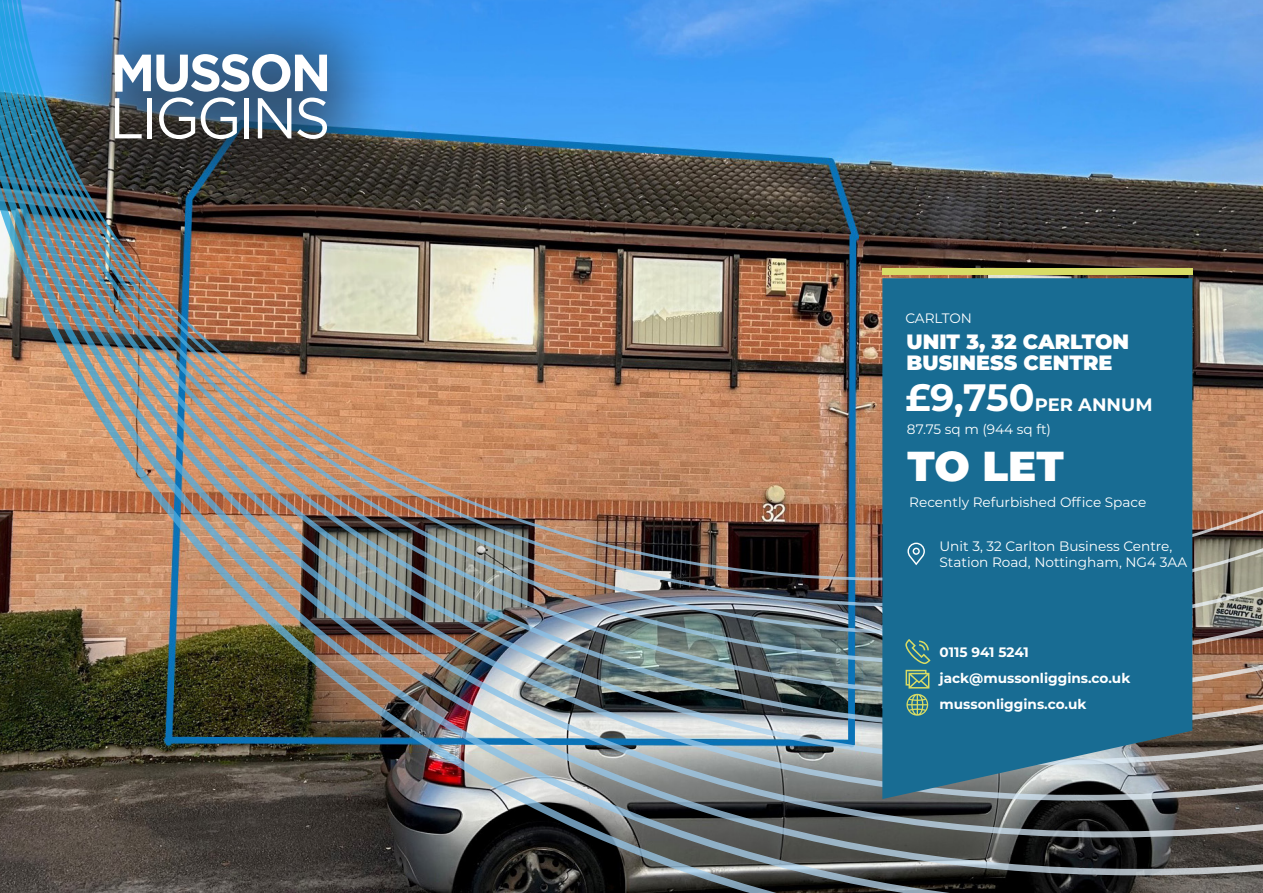
<style>
.page{position:relative;width:1263px;height:893px;background:#fff}
.page>*{position:absolute;margin:0;border:0;box-sizing:border-box;transform-origin:0 0}
.t1{font:900 41.85px "Montserrat";color:#fff}
.t2{font:900 20.7px/20.7px "Montserrat";color:#fff}
.t3{font:700 18px "Montserrat";color:#fff}
.Body_Text{font:13.65px/16.6px "Montserrat";color:#fff}
.t4{font:700 13.65px "Montserrat";color:#fff}
.s1{font-size:38.1px}
</style>
<div class="page">
<img style="left:0;top:0;width:1263px;height:893px">
<svg style="left:882px;top:278px;width:310px;height:521px;background:#1f6e92"></svg>
<div style="left:882px;top:268px;width:311px;height:7px;background:#d8dc65"></div>
<svg style="left:907px;top:543px;width:18px;height:22px"></svg>
<svg style="left:906px;top:694px;width:22px;height:22px"></svg>
<svg style="left:905px;top:639px;width:25px;height:25px"></svg>
<svg style="left:905px;top:670px;width:24px;height:18px"></svg>
<p class="Body_Text" style="left:905px;top:309px;width:68px">CARLTON</p>
<p class="t2" style="left:906px;top:330px;width:224px">UNIT 3, 32 CARLTON<br>BUSINESS CENTRE</p>
<p class="t3" style="left:905px;top:391px;width:249px"><span class="s1">£9,750</span>PER ANNUM</p>
<p class="t1" style="left:907px;top:435px;width:158px">TO LET</p>
<p class="Body_Text" style="left:909px;top:493px;width:239px">Recently Refurbished Office Space</p>
<p class="Body_Text" style="left:907px;top:420px;width:146px">87.75 sq m (944 sq ft)</p>
<p class="Body_Text" style="left:939px;top:537px;width:249px">Unit 3, 32 Carlton Business Centre,<br>Station Road, Nottingham, NG4 3AA</p>
<p class="t4" style="left:939px;top:642px;width:91px">0115 941 5241</p>
<p class="t4" style="left:939px;top:669px;width:192px">jack@mussonliggins.co.uk</p>
<p class="t4" style="left:939px;top:694px;width:148px">mussonliggins.co.uk</p>
</div>
